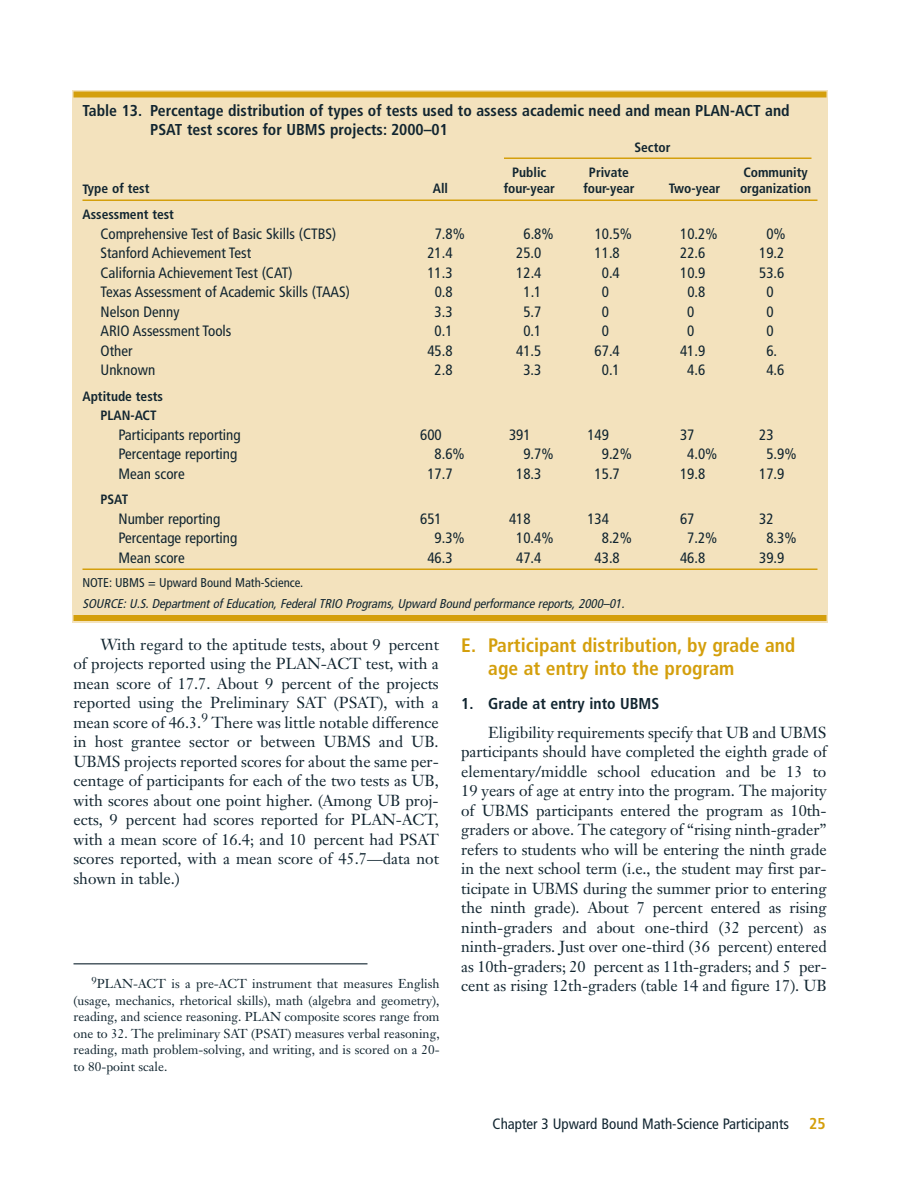
<style>
.page{position:relative;width:918px;height:1188px;background:#fff}
.page>*{position:absolute;margin:0;border:0;box-sizing:border-box;transform-origin:0 0}
.t1{font:700 condensed 19.5px/22.5px "Frutiger";color:#d49f0c}
.t2{font:15.75px/19.5px "Janson Text";letter-spacing:-.005em;color:#112530;text-align:justify}
.t3{font:700 condensed 15.75px/19.5px "Frutiger";color:#112530}
.t4{font:700 condensed 15.75px "Frutiger";color:#d49f0c}
.t5{font:condensed 15px "Frutiger";color:#112530}
.t6{font:700 condensed 13.5px/19.5px "Frutiger";color:#112530}
.t7{font:12.75px/16.5px "Janson Text";color:#112530;text-align:justify}
.t8{font:italic condensed 12.75px "Frutiger";color:#112530}
.t9{font:condensed 12.75px "Frutiger";color:#112530}
</style>
<div class="page">
<div style="left:72px;top:90px;width:756px;height:533px;background:#f3e2bd"></div>
<div style="left:74px;top:92px;width:752px;height:6px;background:#d49f0c"></div>
<hr style="left:504px;top:158px;width:308px;height:1px;background:#d49f0c">
<hr style="left:82px;top:200px;width:736px;height:1px;background:#d49f0c">
<hr style="left:82px;top:568px;width:736px;height:2px;background:#d49f0c">
<div style="left:74px;top:615px;width:752px;height:6px;background:#d49f0c"></div>
<hr style="left:74px;top:963px;width:294px;height:1px;background:#112530">
<p class="t3" style="left:150px;top:102px;width:641px;text-indent:-68px">Table 13. Percentage distribution of types of tests used to assess academic need and mean PLAN-ACT and<br>PSAT test scores for UBMS projects: 2000–01</p>
<p class="t6" style="left:634px;top:138px;width:37px">Sector</p>
<p class="t6" style="left:512px;top:164px;width:36px">Public</p>
<p class="t6" style="left:589px;top:164px;width:42px">Private</p>
<p class="t6" style="left:743px;top:164px;width:66px">Community</p>
<p class="t6" style="left:82px;top:180px;width:68px">Type of test</p>
<p class="t6" style="left:433px;top:180px;width:17px">All</p>
<p class="t6" style="left:504px;top:180px;width:53px">four-year</p>
<p class="t6" style="left:583px;top:180px;width:53px">four-year</p>
<p class="t6" style="left:669px;top:180px;width:53px">Two-year</p>
<p class="t6" style="left:740px;top:180px;width:73px">organization</p>
<p class="t6" style="left:82px;top:206px;width:93px">Assessment test</p>
<p class="t5" style="left:100px;top:227px;width:237px">Comprehensive Test of Basic Skills (CTBS)</p>
<p class="t5" style="left:435px;top:227px;width:32px">7.8%</p>
<p class="t5" style="left:523px;top:227px;width:32px">6.8%</p>
<p class="t5" style="left:595px;top:227px;width:39px">10.5%</p>
<p class="t5" style="left:680px;top:227px;width:39px">10.2%</p>
<p class="t5" style="left:766px;top:227px;width:21px">0%</p>
<p class="t5" style="left:100px;top:247px;width:152px">Stanford Achievement Test</p>
<p class="t5" style="left:427px;top:247px;width:27px">21.4</p>
<p class="t5" style="left:516px;top:247px;width:27px">25.0</p>
<p class="t5" style="left:595px;top:247px;width:27px">11.8</p>
<p class="t5" style="left:680px;top:247px;width:27px">22.6</p>
<p class="t5" style="left:759px;top:247px;width:27px">19.2</p>
<p class="t5" style="left:100px;top:266px;width:194px">California Achievement Test (CAT)</p>
<p class="t5" style="left:427px;top:266px;width:27px">11.3</p>
<p class="t5" style="left:516px;top:266px;width:27px">12.4</p>
<p class="t5" style="left:602px;top:266px;width:19px">0.4</p>
<p class="t5" style="left:680px;top:266px;width:27px">10.9</p>
<p class="t5" style="left:759px;top:266px;width:27px">53.6</p>
<p class="t5" style="left:100px;top:286px;width:251px">Texas Assessment of Academic Skills (TAAS)</p>
<p class="t5" style="left:435px;top:286px;width:19px">0.8</p>
<p class="t5" style="left:523px;top:286px;width:19px">1.1</p>
<p class="t5" style="left:602px;top:286px;width:9px">0</p>
<p class="t5" style="left:687px;top:286px;width:19px">0.8</p>
<p class="t5" style="left:766px;top:286px;width:9px">0</p>
<p class="t5" style="left:100px;top:305px;width:80px">Nelson Denny</p>
<p class="t5" style="left:435px;top:305px;width:19px">3.3</p>
<p class="t5" style="left:523px;top:305px;width:19px">5.7</p>
<p class="t5" style="left:602px;top:305px;width:9px">0</p>
<p class="t5" style="left:687px;top:305px;width:9px">0</p>
<p class="t5" style="left:766px;top:305px;width:9px">0</p>
<p class="t5" style="left:100px;top:325px;width:132px">ARIO Assessment Tools</p>
<p class="t5" style="left:435px;top:325px;width:19px">0.1</p>
<p class="t5" style="left:523px;top:325px;width:19px">0.1</p>
<p class="t5" style="left:602px;top:325px;width:9px">0</p>
<p class="t5" style="left:687px;top:325px;width:9px">0</p>
<p class="t5" style="left:766px;top:325px;width:9px">0</p>
<p class="t5" style="left:100px;top:344px;width:33px">Other</p>
<p class="t5" style="left:427px;top:344px;width:27px">45.8</p>
<p class="t5" style="left:516px;top:344px;width:27px">41.5</p>
<p class="t5" style="left:595px;top:344px;width:27px">67.4</p>
<p class="t5" style="left:680px;top:344px;width:27px">41.9</p>
<p class="t5" style="left:766px;top:344px;width:12px">6.</p>
<p class="t5" style="left:100px;top:364px;width:56px">Unknown</p>
<p class="t5" style="left:435px;top:364px;width:19px">2.8</p>
<p class="t5" style="left:523px;top:364px;width:19px">3.3</p>
<p class="t5" style="left:602px;top:364px;width:20px">0.1</p>
<p class="t5" style="left:687px;top:364px;width:19px">4.6</p>
<p class="t5" style="left:766px;top:364px;width:19px">4.6</p>
<p class="t6" style="left:100px;top:387px;width:64px;text-indent:-18px">Aptitude tests<br>PLAN-ACT</p>
<p class="t5" style="left:118px;top:428px;width:124px">Participants reporting</p>
<p class="t5" style="left:420px;top:428px;width:23px">600</p>
<p class="t5" style="left:509px;top:428px;width:23px">391</p>
<p class="t5" style="left:587px;top:428px;width:23px">149</p>
<p class="t5" style="left:680px;top:428px;width:16px">37</p>
<p class="t5" style="left:759px;top:428px;width:16px">23</p>
<p class="t5" style="left:118px;top:448px;width:120px">Percentage reporting</p>
<p class="t5" style="left:435px;top:448px;width:32px">8.6%</p>
<p class="t5" style="left:523px;top:448px;width:32px">9.7%</p>
<p class="t5" style="left:602px;top:448px;width:32px">9.2%</p>
<p class="t5" style="left:687px;top:448px;width:32px">4.0%</p>
<p class="t5" style="left:766px;top:448px;width:32px">5.9%</p>
<p class="t5" style="left:118px;top:467px;width:68px">Mean score</p>
<p class="t5" style="left:427px;top:467px;width:27px">17.7</p>
<p class="t5" style="left:516px;top:467px;width:27px">18.3</p>
<p class="t5" style="left:595px;top:467px;width:27px">15.7</p>
<p class="t5" style="left:680px;top:467px;width:27px">19.8</p>
<p class="t5" style="left:759px;top:467px;width:27px">17.9</p>
<p class="t6" style="left:100px;top:491px;width:29px">PSAT</p>
<p class="t5" style="left:118px;top:512px;width:103px">Number reporting</p>
<p class="t5" style="left:420px;top:512px;width:23px">651</p>
<p class="t5" style="left:509px;top:512px;width:23px">418</p>
<p class="t5" style="left:587px;top:512px;width:23px">134</p>
<p class="t5" style="left:680px;top:512px;width:16px">67</p>
<p class="t5" style="left:759px;top:512px;width:16px">32</p>
<p class="t5" style="left:118px;top:532px;width:120px">Percentage reporting</p>
<p class="t5" style="left:435px;top:532px;width:32px">9.3%</p>
<p class="t5" style="left:516px;top:532px;width:39px">10.4%</p>
<p class="t5" style="left:602px;top:532px;width:32px">8.2%</p>
<p class="t5" style="left:687px;top:532px;width:32px">7.2%</p>
<p class="t5" style="left:766px;top:532px;width:32px">8.3%</p>
<p class="t5" style="left:118px;top:551px;width:68px">Mean score</p>
<p class="t5" style="left:427px;top:551px;width:27px">46.3</p>
<p class="t5" style="left:516px;top:551px;width:27px">47.4</p>
<p class="t5" style="left:595px;top:551px;width:27px">43.8</p>
<p class="t5" style="left:680px;top:551px;width:27px">46.8</p>
<p class="t5" style="left:759px;top:551px;width:27px">39.9</p>
<p class="t9" style="left:82px;top:577px;width:222px">NOTE: UBMS = Upward Bound Math-Science.</p>
<p class="t8" style="left:82px;top:598px;width:546px">SOURCE:U.S.Departmentof Education,FederalTRIO Programs,Upward Bound performance reports,2000–01.</p>
<p class="t2" style="left:73px;top:636px;width:367px;text-indent:27px">With regard to the aptitude tests, about 9 percent of projects reported using the PLAN-ACT test, with a mean score of 17.7. About 9 percent of the projects reported using the Preliminary SAT (PSAT), with a mean score of 46.3.<sup>9</sup> There was little notable difference in host grantee sector or between UBMS and UB.<br>UBMS projects reported scores for about the same per&shy;centage of participants for each of the two tests as UB, with scores about one point higher. (Among UB proj&shy;ects, 9 percent had scores reported for PLAN-ACT, with a mean score of 16.4; and 10 percent had PSAT scores reported, with a mean score of 45.7—data not shown in table.)</p>
<p class="t1" style="left:488px;top:636px;width:309px;text-indent:-27px">E. Participant distribution, by grade and age at entry into the program</p>
<p class="t3" style="left:461px;top:695px;width:200px">1. Grade at entry into UBMS</p>
<p class="t2" style="left:461px;top:724px;width:367px;text-indent:27px">Eligibility requirements specify that UB and UBMS participants should have completed the eighth grade of elementary/middle school education and be 13 to 19 years of age at entry into the program. The majority of UBMS participants entered the program as 10th&shy;graders or above. The category of “rising ninth-grader” refers to students who will be entering the ninth grade in the next school term (i.e., the student may first par&shy;ticipate in UBMS during the summer prior to entering the ninth grade). About 7 percent entered as rising ninth-graders and about one-third (32 percent) as ninth-graders. Just over one-third (36 percent) entered as 10th-graders; 20 percent as 11th-graders; and 5 per&shy;cent as rising 12th-graders (table 14 and figure 17). UB</p>
<p class="t7" style="left:74px;top:977px;width:368px;text-indent:18px"><sup>9</sup>PLAN-ACT is a pre-ACT instrument that measures English (usage, mechanics, rhetorical skills), math (algebra and geometry), reading, and science reasoning. PLAN composite scores range from one to 32. The preliminary SAT (PSAT) measures verbal reasoning, reading, math problem-solving, and writing, and is scored on a 20- to 80-point scale.</p>
<p class="t5" style="left:493px;top:1118px;width:298px">Chapter 3 Upward Bound Math-Science Participants</p>
<p class="t4" style="left:809px;top:1118px;width:18px">25</p>
</div>
